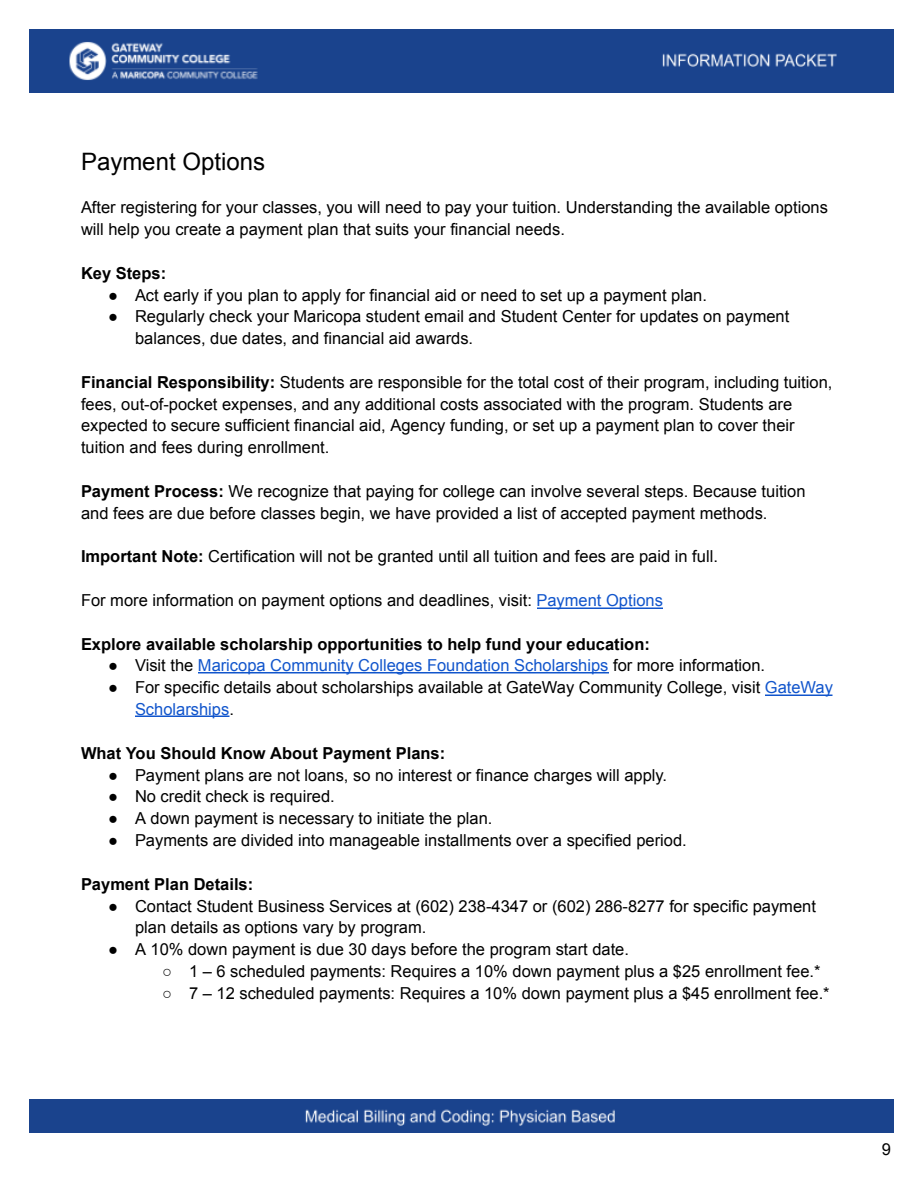
<style>
.page{position:relative;width:918px;height:1188px;background:#fff}
.page>*{position:absolute;margin:0;border:0;box-sizing:border-box;transform-origin:0 0}
.t1{font:24px "Arial";color:#000}
.t2{font:16.5px/21.8px "Arial";color:#000}
.t3{font:700 16.5px "Arial";color:#000}
.t4{font:16.5px "Arial";color:#15c}
.s1{font-weight:700}
.s2{color:#15c}
.s3{color:#000}
</style>
<div class="page">
<hr style="left:537px;top:607px;width:126px;height:2px;background:#15c">
<hr style="left:198px;top:672px;width:411px;height:1px;background:#15c">
<hr style="left:765px;top:695px;width:67px;height:1px;background:#15c">
<hr style="left:135px;top:716px;width:95px;height:1px;background:#15c">
<img style="left:29px;top:29px;width:864px;height:63px">
<img style="left:29px;top:1099px;width:864px;height:34px">
<h1 class="t1" style="left:81px;top:148px;width:186px">Payment Options</h1>
<p class="t2" style="left:81px;top:197px;width:748px">After registering for your classes, you will need to pay your tuition. Understanding the available options will help you create a payment plan that suits your financial needs.</p>
<p class="t3" style="left:81px;top:264px;width:87px">Key Steps:</p>
<p class="t2" style="left:108px;top:284px;width:600px">● Act early if you plan to apply for financial aid or need to set up a payment plan.</p>
<p class="t2" style="left:135px;top:306px;width:656px;text-indent:-27px">● Regularly check your Maricopa student email and Student Center for updates on payment balances, due dates, and financial aid awards.</p>
<p class="t2" style="left:81px;top:371px;width:753px"><span class="s1">Financial Responsibility:</span> Students are responsible for the total cost of their program, including tuition, fees, out-of-pocket expenses, and any additional costs associated with the program. Students are expected to secure sufficient financial aid, Agency funding, or set up a payment plan to cover their tuition and fees during enrollment.</p>
<p class="t2" style="left:81px;top:480px;width:726px"><span class="s1">Payment Process:</span> We recognize that paying for college can involve several steps. Because tuition and fees are due before classes begin, we have provided a list of accepted payment methods.</p>
<p class="t2" style="left:81px;top:546px;width:638px"><span class="s1">Important Note:</span> Certification will not be granted until all tuition and fees are paid in full.</p>
<p class="t2" style="left:81px;top:589px;width:583px">For more information on payment options and deadlines, visit: <span class="s2">Payment Options</span></p>
<p class="t3" style="left:81px;top:635px;width:570px">Explore available scholarship opportunities to help fund your education:</p>
<p class="t4" style="left:108px;top:657px;width:659px"><span class="s3">● Visit the</span> Maricopa Community Colleges Foundation Scholarships <span class="s3">for more information.</span></p>
<p class="t2" style="left:135px;top:677px;width:699px;text-indent:-27px">● For specific details about scholarships available at GateWay Community College, visit <span class="s2">GateWay<br>Scholarships</span>.</p>
<p class="t3" style="left:81px;top:744px;width:366px">What You Should Know About Payment Plans:</p>
<p class="t2" style="left:108px;top:764px;width:561px">● Payment plans are not loans, so no interest or finance charges will apply.</p>
<p class="t2" style="left:108px;top:786px;width:228px">● No credit check is required.</p>
<p class="t2" style="left:108px;top:808px;width:386px">● A down payment is necessary to initiate the plan.</p>
<p class="t2" style="left:108px;top:829px;width:580px">● Payments are divided into manageable installments over a specified period.</p>
<p class="t3" style="left:81px;top:875px;width:174px">Payment Plan Details:</p>
<p class="t2" style="left:135px;top:895px;width:682px;text-indent:-27px">● Contact Student Business Services at (602) 238-4347 or (602) 286-8277 for specific payment plan details as options vary by program.</p>
<p class="t2" style="left:108px;top:939px;width:523px">● A 10% down payment is due 30 days before the program start date.</p>
<p class="t2" style="left:162px;top:960px;width:660px">○ 1 – 6 scheduled payments: Requires a 10% down payment plus a $25 enrollment fee.*</p>
<p class="t2" style="left:162px;top:982px;width:669px">○ 7 – 12 scheduled payments: Requires a 10% down payment plus a $45 enrollment fee.*</p>
<p class="t2" style="left:882px;top:1138px;width:11px">9</p>
</div>
